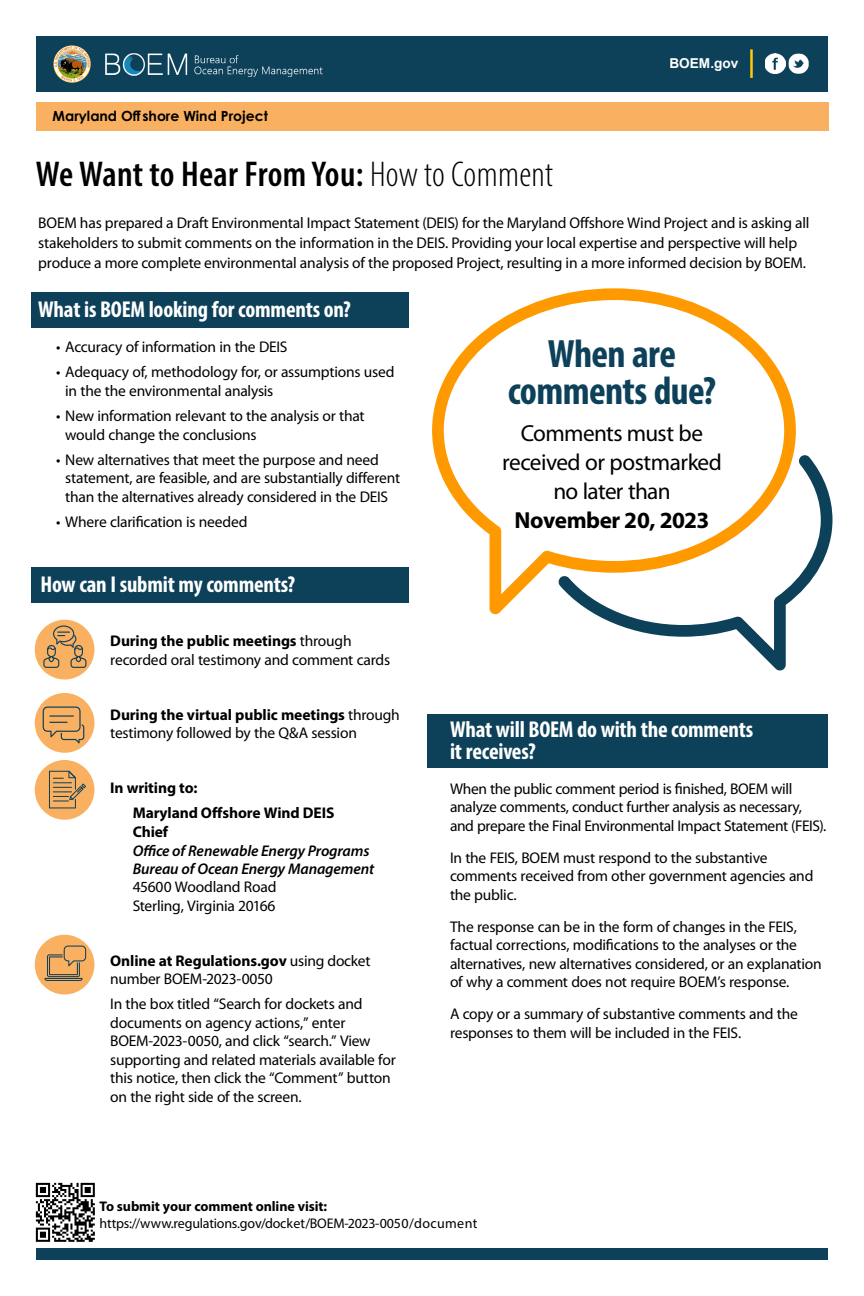
<style>
.page{position:relative;width:864px;height:1296px;background:#fff}
.page>*{position:absolute;margin:0;border:0;box-sizing:border-box;transform-origin:0 0}
.t1{font:700 condensed 39.65px/37px "Myriad Pro";letter-spacing:-.015em;color:#0d4059;text-align:center}
.t2{font:600 condensed 36px "Myriad Pro";letter-spacing:.005em;color:#000}
.t3{font:23.25px/29.1px "Myriad Pro";letter-spacing:-.025em;color:#000;text-align:center}
.t4{font:700 condensed 23px/22px "Myriad Pro";letter-spacing:-.01em;color:#fff}
.t5{font:15.5px/18.6px "Myriad Pro";letter-spacing:-.015em;color:#000}
.t6{font:italic 600 15.5px/18.6px "Myriad Pro";letter-spacing:-.01em;color:#000}
.t7{font:700 15.5px "Myriad Pro";letter-spacing:-.005em;color:#000}
.t8{font:14px/16.7px "Myriad Pro";letter-spacing:-.015em;color:#000}
.t9{font:700 14px "Century Gothic Pro";color:#000}
.t10{font:700 13.65px "Arial";color:#fff}
.s1{font-family:"Century Gothic"}
.s2{font-weight:300}
.s3{font-weight:700}
.s4{font-weight:700;font-style:normal}
.s5{font-weight:400;font-style:normal}
</style>
<div class="page">
<div style="left:35px;top:620px;width:60px;height:60px;background:#fab061;border-radius:50%"></div>
<div style="left:35px;top:693px;width:60px;height:60px;background:#fab061;border-radius:50%"></div>
<div style="left:35px;top:760px;width:60px;height:60px;background:#fab061;border-radius:50%"></div>
<div style="left:35px;top:935px;width:60px;height:59px;background:#fab061;border-radius:50%"></div>
<div style="left:32px;top:567px;width:378px;height:36px;background:#0d4059"></div>
<div style="left:32px;top:292px;width:378px;height:36px;background:#0d4059"></div>
<div style="left:428px;top:714px;width:400px;height:54px;background:#0d4059"></div>
<div style="left:36px;top:36px;width:792px;height:55px;background:#0d4059"></div>
<img style="left:765px;top:54px;width:20px;height:20px">
<img style="left:789px;top:54px;width:20px;height:20px">
<hr style="left:750px;top:49px;width:3px;height:29px;background:#ffc908">
<img style="left:105px;top:53px;width:218px;height:24px">
<svg style="left:53px;top:45px;width:38px;height:38px"></svg>
<svg style="left:54px;top:46px;width:36px;height:36px"></svg>
<div style="left:36px;top:102px;width:792px;height:28px;background:#fab061"></div>
<svg style="left:44px;top:946px;width:42px;height:35px"></svg>
<svg style="left:49px;top:771px;width:37px;height:37px"></svg>
<svg style="left:43px;top:626px;width:43px;height:42px"></svg>
<svg style="left:43px;top:707px;width:41px;height:36px"></svg>
<svg style="left:432px;top:288px;width:364px;height:326px"></svg>
<svg style="left:558px;top:454px;width:275px;height:216px"></svg>
<div style="left:36px;top:1248px;width:792px;height:12px;background:#0d4059"></div>
<img style="left:36px;top:1183px;width:59px;height:59px">
<p class="t9" style="left:53px;top:107px;width:217px"><span class="s1">Maryland</span> Offshore Wind Project</p>
<h1 class="t2" style="left:36px;top:152px;width:519px">We Want to Hear From You: <span class="s2">How to Comment</span></h1>
<p class="t10" style="left:669px;top:55px;width:70px">BOEM.gov</p>
<p class="t5" style="left:38px;top:213px;width:773px;line-height:20px">BOEM has prepared a Draft Environmental Impact Statement (DEIS) for the Maryland Offshore Wind Project and is asking all stakeholders to submit comments on the information in the DEIS. Providing your local expertise and perspective will help produce a more complete environmental analysis of the proposed Project, resulting in a more informed decision by BOEM.</p>
<h2 class="t4" style="left:38px;top:298px;width:314px">What is BOEM looking for comments on?</h2>
<p class="t5" style="left:56px;top:337px;width:233px">• Accuracy of information in the DEIS</p>
<p class="t5" style="left:65px;top:363px;width:331px;text-indent:-9px">• Adequacy of, methodology for, or assumptions used in the the environmental analysis</p>
<p class="t5" style="left:65px;top:407px;width:301px;text-indent:-9px">• New information relevant to the analysis or that would change the conclusions</p>
<p class="t5" style="left:65px;top:451px;width:336px;text-indent:-9px">• New alternatives that meet the purpose and need statement, are feasible, and are substantially different than the alternatives already considered in the DEIS</p>
<p class="t5" style="left:56px;top:513px;width:193px">• Where clarification is needed</p>
<h2 class="t4" style="left:40px;top:573px;width:256px">How can I submit my comments?</h2>
<p class="t5" style="left:110px;top:632px;width:281px"><span class="s3">During the public meetings</span> through recorded oral testimony and comment cards</p>
<p class="t5" style="left:110px;top:705px;width:291px"><span class="s3">During the virtual public meetings</span> through testimony followed by the Q&amp;A session</p>
<p class="t7" style="left:110px;top:777px;width:89px">In writing to:</p>
<p class="t6" style="left:133px;top:803px;width:243px"><span class="s4">Maryland Offshore Wind DEIS<br>Chief<br></span>Office of Renewable Energy Programs<br>Bureau of Ocean Energy Management<br><span class="s5">45600 Woodland Road<br>Sterling, Virginia 20166</span></p>
<p class="t5" style="left:110px;top:952px;width:262px;line-height:17.9px"><span class="s3">Online at Regulations.gov</span> using docket number BOEM-2023-0050</p>
<p class="t5" style="left:110px;top:995px;width:287px">In the box titled “Search for dockets and documents on agency actions,” enter BOEM-2023-0050, and click “search.” View supporting and related materials available for this notice, then click the “Comment” button on the right side of the screen.</p>
<p class="t1" style="left:508px;top:335px;width:210px">When are comments due?</p>
<p class="t3" style="left:502px;top:419px;width:221px">Comments must be received or postmarked no later than<br><span class="s3">November 20, 2023</span></p>
<h2 class="t4" style="left:450px;top:718px;width:305px">What will BOEM do with the comments it receives?</h2>
<p class="t5" style="left:450px;top:779px;width:378px">When the public comment period is finished, BOEM will analyze comments, conduct further analysis as necessary, and prepare the Final Environmental Impact Statement (FEIS).</p>
<p class="t5" style="left:450px;top:848px;width:365px">In the FEIS, BOEM must respond to the substantive comments received from other government agencies and the public.</p>
<p class="t5" style="left:450px;top:917px;width:373px">The response can be in the form of changes in the FEIS, factual corrections, modifications to the analyses or the alternatives, new alternatives considered, or an explanation of why a comment does not require BOEM’s response.</p>
<p class="t5" style="left:450px;top:1005px;width:349px">A copy or a summary of substantive comments and the responses to them will be included in the FEIS.</p>
<p class="t8" style="left:99px;top:1198px;width:379px"><span class="s3">To submit your comment online visit: </span>https://www.regulations.gov/docket/BOEM-2023-0050/document</p>
</div>
